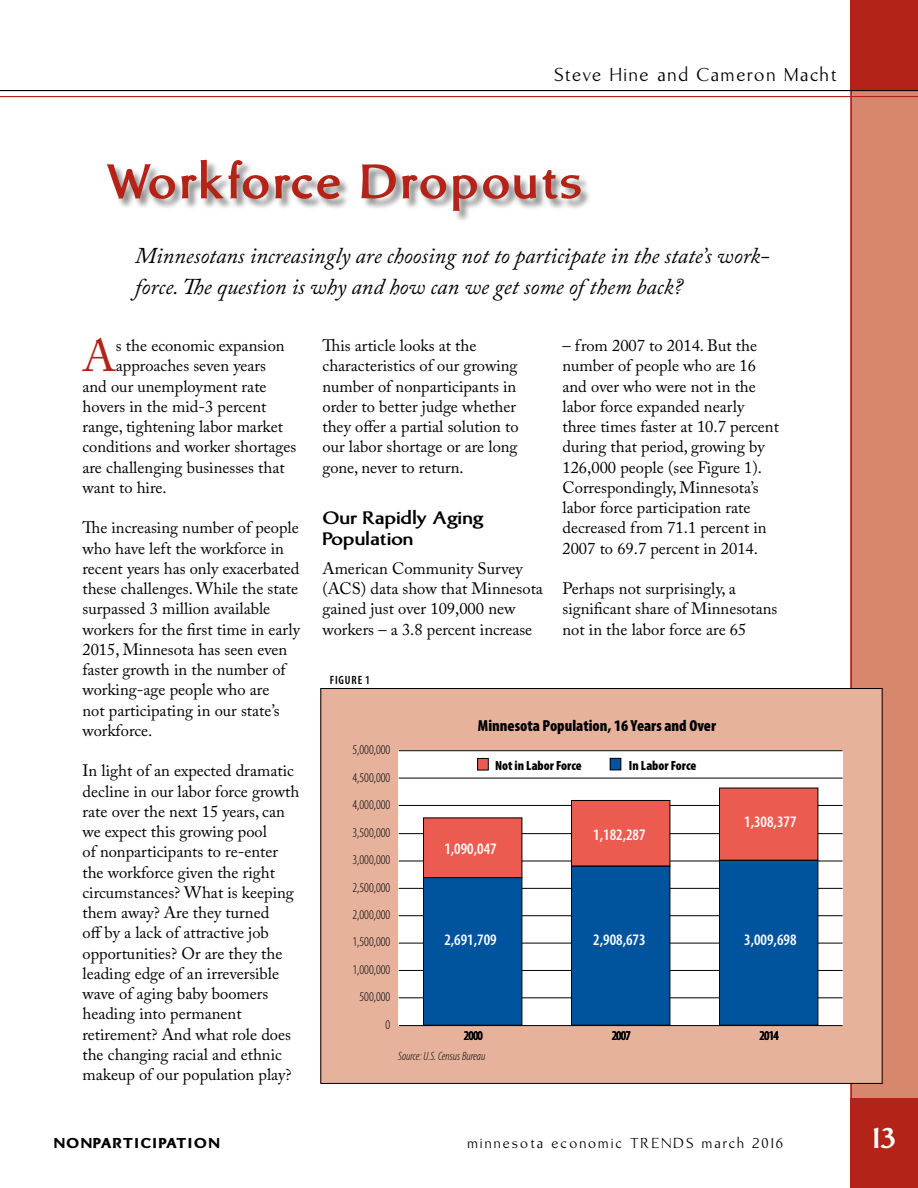
<style>
.page{position:relative;width:918px;height:1188px;background:#fff}
.page>*{position:absolute;margin:0;border:0;box-sizing:border-box;transform-origin:0 0}
.Head_story{font:700 51px "Brinar";letter-spacing:.04em;color:#b32317}
.Body_initial_cap{font:45px "Adobe Caslon Pro";color:#b32317}
.t1{font:700 30px "Brinar";color:#fff}
.Head_story_sub{font:italic 22.5px/31.5px "Adobe Caslon Pro";color:#000}
.Author_s_name_RIGHT{font:19.5px "Brinar";letter-spacing:.1em;color:#000}
.Body_subhead{font:700 18.9px/20.2px "Brinar";color:#000;scale:1.11 1}
.Body_initial_cap-2{font:16.5px/20.2px "Adobe Caslon Pro";color:#000}
.t2{font:600 condensed 16.05px "Myriad Pro";color:#fff}
.t3{font:900 condensed 16.05px "Myriad Pro";color:#000}
.t4{font:15px "Brinar";letter-spacing:.15em;color:#000}
.t5{font:900 15px "Brinar";letter-spacing:.11em;color:#000}
.t6{font:300 condensed 13.35px "Myriad Pro";color:#000}
.t7{font:900 condensed 13.35px "Myriad Pro";color:#000}
.t8{font:600 condensed 13.35px "Myriad Pro";letter-spacing:-.06em;color:#000}
.t9{font:italic 300 condensed 12px "Myriad Pro";color:#000}
.TABLE___CHART{font:600 condensed 12px "Myriad Pro";letter-spacing:.07em;color:#000}
</style>
<div class="page">
<div style="left:850px;top:90px;width:68px;height:1008px;background:#d7876c"></div>
<div style="left:850px;top:1098px;width:68px;height:90px;background:#b32317"></div>
<div style="left:850px;top:0;width:68px;height:90px;background:#b32317"></div>
<hr style="left:850px;top:0;width:2px;height:1188px;background:#b32317">
<hr style="left:0;top:96px;width:918px;height:1px;background:#b32317">
<hr style="left:0;top:90px;width:918px;height:1px;background:#000">
<div style="left:108px;top:160px;width:483px;height:63px;background:#000;opacity:.45"></div>
<div style="left:321px;top:689px;width:561px;height:394px;background:#e6b29c"></div>
<div style="left:399px;top:751px;width:444px;height:275px;background:#fff"></div>
<hr style="left:399px;top:998px;width:444px;height:1px;background:#000">
<hr style="left:399px;top:970px;width:444px;height:1px;background:#000">
<hr style="left:399px;top:943px;width:444px;height:1px;background:#000">
<hr style="left:399px;top:915px;width:444px;height:1px;background:#000">
<hr style="left:399px;top:888px;width:444px;height:1px;background:#000">
<hr style="left:399px;top:861px;width:444px;height:1px;background:#000">
<hr style="left:399px;top:833px;width:444px;height:1px;background:#000">
<hr style="left:399px;top:805px;width:444px;height:1px;background:#000">
<hr style="left:399px;top:778px;width:444px;height:1px;background:#000">
<hr style="left:399px;top:750px;width:444px;height:1px;background:#000">
<svg style="left:423px;top:878px;width:395px;height:147px"></svg>
<svg style="left:423px;top:788px;width:395px;height:90px"></svg>
<hr style="left:399px;top:1025px;width:444px;height:1px;background:#000">
<div style="left:478px;top:758px;width:10px;height:12px;background:#eb5b4f"></div>
<div style="left:477px;top:758px;width:11px;height:12px;border:1px solid #000"></div>
<div style="left:610px;top:758px;width:11px;height:12px;background:#00549e"></div>
<div style="left:610px;top:758px;width:11px;height:12px;border:1px solid #000"></div>
<p class="Author_s_name_RIGHT" style="left:554px;top:64px;width:284px">Steve Hine and Cameron Macht</p>
<h1 class="Head_story" style="left:105px;top:154px;width:478px">Workforce Dropouts</h1>
<h2 class="Head_story_sub" style="left:135px;top:239px;width:636px">Minnesotans increasingly are choosing not to participate in the state’s work&shy;force. The question is why and how can we get some of them back?</h2>
<p class="Body_initial_cap" style="left:82px;top:330px;width:35px">A</p>
<p class="Body_initial_cap-2" style="left:116px;top:335px;width:170px">s the economic expansion</p>
<p class="Body_initial_cap-2" style="left:116px;top:356px;width:152px">approaches seven years</p>
<p class="Body_initial_cap-2" style="left:82px;top:376px;width:186px">and our unemployment rate</p>
<p class="Body_initial_cap-2" style="left:82px;top:396px;width:185px">hovers in the mid-3 percent</p>
<p class="Body_initial_cap-2" style="left:82px;top:416px;width:202px">range, tightening labor market</p>
<p class="Body_initial_cap-2" style="left:82px;top:437px;width:215px">conditions and worker shortages</p>
<p class="Body_initial_cap-2" style="left:82px;top:457px;width:204px">are challenging businesses that</p>
<p class="Body_initial_cap-2" style="left:82px;top:477px;width:86px">want to hire.</p>
<p class="Body_initial_cap-2" style="left:82px;top:518px;width:219px">The increasing number of people who have left the workforce in recent years has only exacerbated these challenges. While the state surpassed 3 million available workers for the first time in early<br>2015, Minnesota has seen even faster growth in the number of working-age people who are<br>not participating in our state’s workforce.</p>
<p class="Body_initial_cap-2" style="left:82px;top:761px;width:218px">In light of an expected dramatic decline in our labor force growth rate over the next 15 years, can we expect this growing pool<br>of nonparticipants to re-enter the workforce given the right circumstances? What is keeping them away? Are they turned<br>off by a lack of attractive job opportunities? Or are they the leading edge of an irreversible wave of aging baby boomers heading into permanent retirement? And what role does the changing racial and ethnic makeup of our population play?</p>
<p class="t5" style="left:54px;top:1134px;width:167px">NONPARTICIPATION</p>
<p class="Body_initial_cap-2" style="left:322px;top:335px;width:198px">This article looks at the characteristics of our growing number of nonparticipants in order to better judge whether they offer a partial solution to our labor shortage or are long gone, never to return.</p>
<h3 class="Body_subhead" style="left:322px;top:509px;width:147px">Our Rapidly Aging<br>Population</h3>
<p class="Body_initial_cap-2" style="left:322px;top:558px;width:222px">American Community Survey (ACS) data show that Minnesota gained just over 109,000 new workers – a 3.8 percent increase</p>
<p class="TABLE___CHART" style="left:330px;top:672px;width:42px">FIGURE 1</p>
<p class="Body_initial_cap-2" style="left:562px;top:335px;width:218px">– from 2007 to 2014. But the number of people who are 16 and over who were not in the labor force expanded nearly three times faster at 10.7 percent during that period, growing by<br>126,000 people (see Figure 1).<br>Correspondingly, Minnesota’s labor force participation rate decreased from 71.1 percent in<br>2007 to 69.7 percent in 2014.</p>
<p class="Body_initial_cap-2" style="left:562px;top:578px;width:216px">Perhaps not surprisingly, a significant share of Minnesotans not in the labor force are 65</p>
<p class="t6" style="left:352px;top:742px;width:39px">5,000,000</p>
<p class="t6" style="left:352px;top:769px;width:39px">4,500,000</p>
<p class="t6" style="left:352px;top:797px;width:39px">4,000,000</p>
<p class="t6" style="left:352px;top:824px;width:39px">3,500,000</p>
<p class="t6" style="left:352px;top:852px;width:39px">3,000,000</p>
<p class="t6" style="left:352px;top:879px;width:39px">2,500,000</p>
<p class="t6" style="left:352px;top:907px;width:39px">2,000,000</p>
<p class="t6" style="left:352px;top:934px;width:39px">1,500,000</p>
<p class="t6" style="left:352px;top:962px;width:39px">1,000,000</p>
<p class="t6" style="left:360px;top:989px;width:32px">500,000</p>
<p class="t6" style="left:386px;top:1017px;width:6px">0</p>
<p class="t3" style="left:478px;top:716px;width:240px">Minnesota Population, 16 Years and Over</p>
<p class="t7" style="left:495px;top:757px;width:88px">Not in Labor Force</p>
<p class="t7" style="left:629px;top:757px;width:69px">In Labor Force</p>
<p class="t2" style="left:444px;top:839px;width:54px">1,090,047</p>
<p class="t2" style="left:593px;top:825px;width:54px">1,182,287</p>
<p class="t2" style="left:744px;top:812px;width:54px">1,308,377</p>
<p class="t2" style="left:444px;top:930px;width:54px">2,691,709</p>
<p class="t2" style="left:593px;top:930px;width:54px">2,908,673</p>
<p class="t2" style="left:744px;top:930px;width:54px">3,009,698</p>
<p class="t8" style="left:464px;top:1028px;width:21px">2000</p>
<p class="t8" style="left:612px;top:1028px;width:21px">2007</p>
<p class="t8" style="left:760px;top:1028px;width:21px">2014</p>
<p class="t9" style="left:398px;top:1049px;width:89px">Source: U.S. Census Bureau</p>
<p class="t4" style="left:467px;top:1134px;width:317px">minnesota economic TRENDS march 2016</p>
<h3 class="t1" style="left:873px;top:1121px;width:25px">13</h3>
</div>
